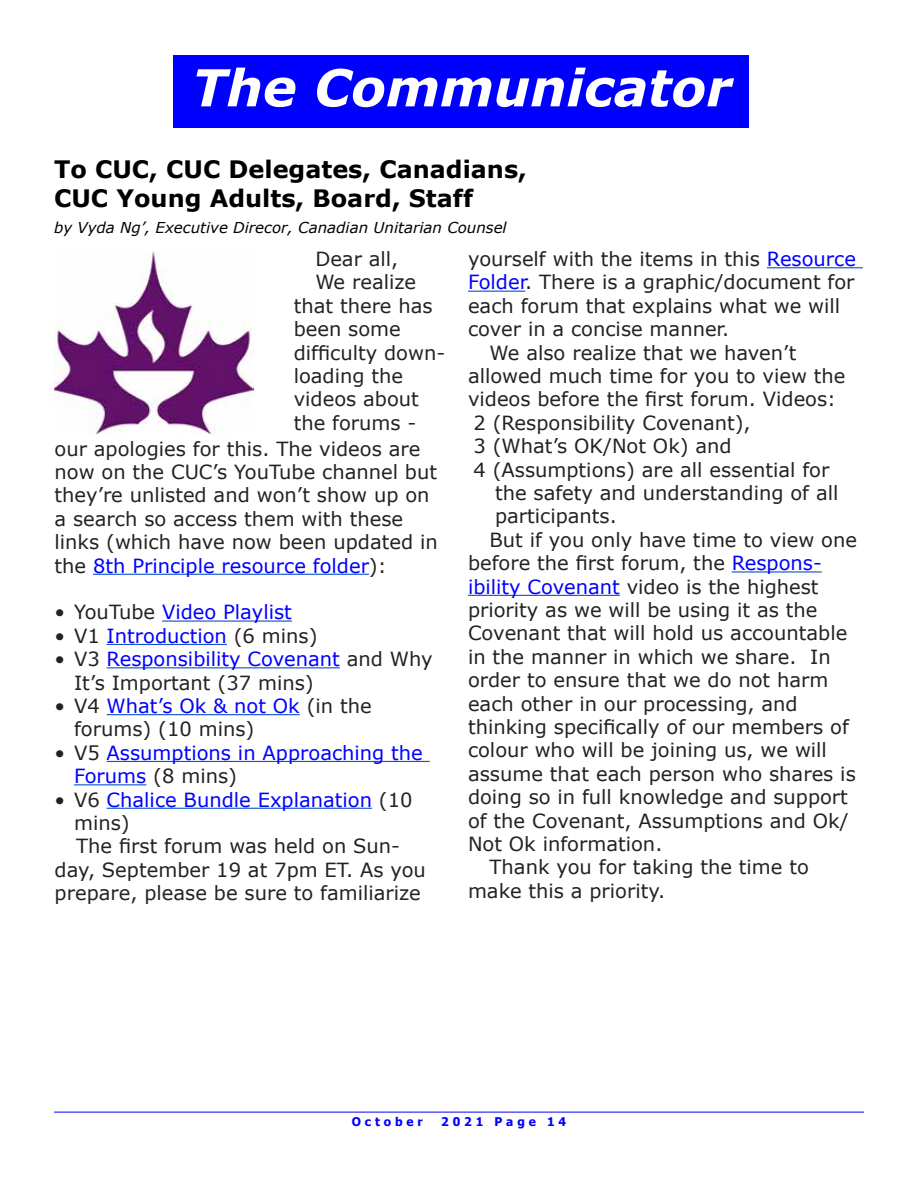
<style>
.page{position:relative;width:918px;height:1188px;background:#fff}
.page>*{position:absolute;margin:0;border:0;box-sizing:border-box;transform-origin:0 0}
.t1{font:italic 700 51px "Verdana";color:#fff}
.t2{font:700 24px/28.8px "Verdana";color:#000}
.t3{font:19.5px/23.4px "Verdana";color:#222}
.t4{font:19.5px/23.4px "Verdana";color:#00f}
.t5{font:italic 15px "Verdana";color:#000}
.t6{font:700 12px "Tahoma";letter-spacing:.32em;color:#00f}
.s1{color:#00f}
.s2{color:#222}
</style>
<div class="page">
<div style="left:173px;top:56px;width:575px;height:72px;background:#00f"></div>
<hr style="left:54px;top:1112px;width:810px;height:1px;background:#00f">
<img style="left:54px;top:251px;width:200px;height:183px">
<hr style="left:767px;top:267px;width:96px;height:1px;background:#15c">
<hr style="left:468px;top:291px;width:57px;height:1px;background:#15c">
<hr style="left:732px;top:571px;width:90px;height:2px;background:#15c">
<hr style="left:468px;top:595px;width:152px;height:1px;background:#15c">
<hr style="left:93px;top:574px;width:276px;height:1px;background:#15c">
<hr style="left:162px;top:620px;width:130px;height:2px;background:#15c">
<hr style="left:107px;top:644px;width:120px;height:1px;background:#15c">
<hr style="left:107px;top:667px;width:233px;height:1px;background:#15c">
<hr style="left:107px;top:714px;width:193px;height:1px;background:#15c">
<hr style="left:107px;top:761px;width:323px;height:1px;background:#15c">
<hr style="left:74px;top:784px;width:72px;height:1px;background:#15c">
<hr style="left:107px;top:808px;width:265px;height:1px;background:#15c">
<h1 class="t1" style="left:192px;top:55px;width:541px">The Communicator</h1>
<p class="t2" style="left:54px;top:155px;width:474px">To CUC, CUC Delegates, Canadians,<br>CUC Young Adults, Board, Staff</p>
<p class="t3" style="left:315px;top:248px;width:85px">Dear all,</p>
<p class="t3" style="left:315px;top:271px;width:102px">We realize</p>
<p class="t3" style="left:294px;top:294px;width:140px">that there has</p>
<p class="t3" style="left:294px;top:318px;width:109px">been some</p>
<p class="t3" style="left:294px;top:341px;width:153px">difficulty down-</p>
<p class="t3" style="left:294px;top:365px;width:111px">loading the</p>
<p class="t3" style="left:294px;top:388px;width:127px">videos about</p>
<p class="t3" style="left:294px;top:411px;width:124px">the forums -</p>
<p class="t5" style="left:54px;top:218px;width:454px">by Vyda Ng’, Executive Direcor, Canadian Unitarian Counsel</p>
<p class="t3" style="left:468px;top:248px;width:390px">yourself with the items in this <span class="s1">Resource</span></p>
<p class="t3" style="left:468px;top:271px;width:388px"><span class="s1">Folder</span>. There is a graphic/document for</p>
<p class="t3" style="left:468px;top:294px;width:374px">each forum that explains what we will</p>
<p class="t3" style="left:468px;top:318px;width:263px">cover in a concise manner.</p>
<p class="t3" style="left:490px;top:341px;width:308px">We also realize that we haven’t</p>
<p class="t3" style="left:468px;top:365px;width:379px">allowed much time for you to view the</p>
<p class="t3" style="left:468px;top:388px;width:370px">videos before the first forum. Videos:</p>
<p class="t3" style="left:473px;top:411px;width:279px">2 (Responsibility Covenant),</p>
<p class="t3" style="left:473px;top:435px;width:260px">3 (What’s OK/Not Ok) and</p>
<p class="t3" style="left:473px;top:458px;width:358px">4 (Assumptions) are all essential for</p>
<p class="t3" style="left:495px;top:482px;width:345px">the safety and understanding of all</p>
<p class="t3" style="left:495px;top:505px;width:123px">participants.</p>
<p class="t3" style="left:490px;top:528px;width:369px">But if you only have time to view one</p>
<p class="t3" style="left:468px;top:552px;width:355px">before the first forum, the <span class="s1">Respons-</span></p>
<p class="t3" style="left:468px;top:575px;width:352px"><span class="s1">ibility Covenant</span> video is the highest</p>
<p class="t3" style="left:468px;top:599px;width:351px">priority as we will be using it as the</p>
<p class="t3" style="left:468px;top:622px;width:381px">Covenant that will hold us accountable</p>
<p class="t3" style="left:468px;top:645px;width:364px">in the manner in which we share. In</p>
<p class="t3" style="left:468px;top:669px;width:362px">order to ensure that we do not harm</p>
<p class="t3" style="left:468px;top:692px;width:331px">each other in our processing, and</p>
<p class="t3" style="left:468px;top:716px;width:382px">thinking specifically of our members of</p>
<p class="t3" style="left:468px;top:739px;width:360px">colour who will be joining us, we will</p>
<p class="t3" style="left:468px;top:762px;width:389px">assume that each person who shares is</p>
<p class="t3" style="left:468px;top:786px;width:381px">doing so in full knowledge and support</p>
<p class="t3" style="left:468px;top:809px;width:382px">of the Covenant, Assumptions and Ok/</p>
<p class="t3" style="left:468px;top:833px;width:196px">Not Ok information.</p>
<p class="t3" style="left:490px;top:856px;width:321px">Thank you for taking the time to</p>
<p class="t3" style="left:468px;top:879px;width:199px">make this a priority.</p>
<p class="t3" style="left:55px;top:437px;width:385px">our apologies for this. The videos are now on the CUC’s YouTube channel but they’re unlisted and won’t show up on a search so access them with these links (which have now been updated in the <span class="s1">8th Principle resource folder</span>):</p>
<p class="t4" style="left:55px;top:601px;width:239px"><span class="s2">• YouTube</span> Video Playlist</p>
<p class="t4" style="left:55px;top:624px;width:264px"><span class="s2">• V1</span> Introduction <span class="s2">(6 mins)</span></p>
<p class="t3" style="left:74px;top:648px;width:360px;text-indent:-20px">• V3 <span class="s1">Responsibility Covenant</span> and Why<br>It’s Important (37 mins)</p>
<p class="t3" style="left:74px;top:694px;width:299px;text-indent:-20px">• V4 <span class="s1">What’s Ok &amp; not Ok</span> (in the forums) (10 mins)</p>
<p class="t4" style="left:74px;top:741px;width:350px;text-indent:-20px"><span class="s2">• V5</span> Assumptions in Approaching the<br>Forums <span class="s2">(8 mins)</span></p>
<p class="t4" style="left:55px;top:788px;width:359px"><span class="s2">• V6</span> Chalice Bundle Explanation <span class="s2">(10</span></p>
<p class="t3" style="left:74px;top:811px;width:57px">mins)</p>
<p class="t3" style="left:76px;top:835px;width:325px">The first forum was held on Sun-</p>
<p class="t3" style="left:55px;top:858px;width:373px">day, September 19 at 7pm ET. As you</p>
<p class="t3" style="left:55px;top:882px;width:368px">prepare, please be sure to familiarize</p>
<p class="t6" style="left:352px;top:1113px;width:72px">October</p>
<p class="t6" style="left:441px;top:1113px;width:126px">2021 Page 14</p>
</div>
